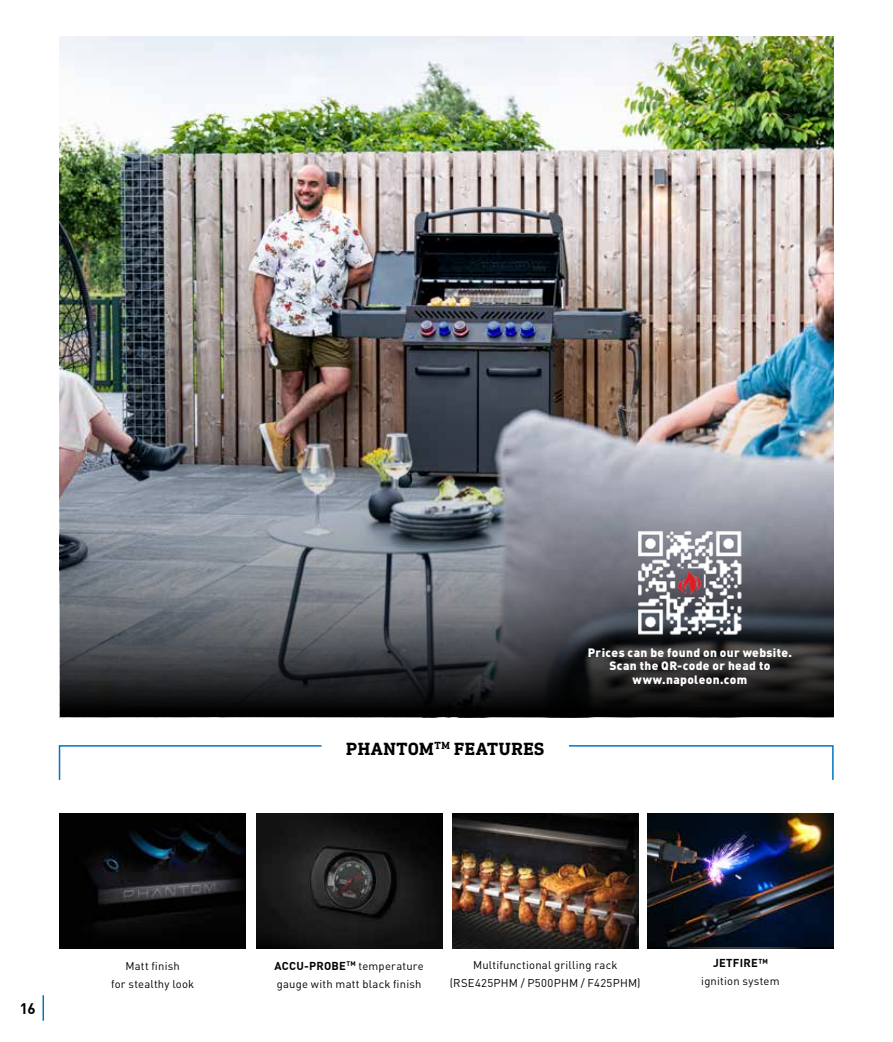
<style>
.page{position:relative;width:893px;height:1042px;background:#fff}
.page>*{position:absolute;margin:0;border:0;box-sizing:border-box;transform-origin:0 0}
.t1{font:700 18px "DIN Next Slab Pro";letter-spacing:.03em;color:#000}
.t2{font:700 15px "DINOT";color:#000}
.t3{font:900 12px/13.5px "DINOT";letter-spacing:.03em;color:#fff;text-align:center}
.t4{font:11.25px/18px "DINOT";letter-spacing:.02em;color:#000;text-align:center}
.t5{font:700 11.25px "DINOT";letter-spacing:.02em;color:#000}
.s1{font-weight:700}
</style>
<div class="page">
<img style="left:60px;top:36px;width:773px;height:681px">
<svg style="left:58px;top:745px;width:264px;height:35px"></svg>
<svg style="left:569px;top:745px;width:265px;height:35px"></svg>
<img style="left:638px;top:531px;width:103px;height:104px">
<svg style="left:43px;top:995px;width:1px;height:25px"></svg>
<img style="left:452px;top:813px;width:186px;height:135px">
<img style="left:256px;top:813px;width:186px;height:135px">
<img style="left:60px;top:813px;width:186px;height:135px">
<img style="left:647px;top:813px;width:187px;height:134px">
<h1 class="t1" style="left:346px;top:738px;width:200px">PHANTOM<sup>TM</sup> FEATURES</h1>
<p class="t3" style="left:588px;top:645px;width:206px">Prices can be found on our website.<br>Scan the QR-code or head to www.napoleon.com</p>
<h2 class="t2" style="left:20px;top:996px;width:17px">16</h2>
<p class="t4" style="left:111px;top:956px;width:85px">Matt finish<br>for stealthy look</p>
<p class="t5" style="left:713px;top:954px;width:56px">JETFIRE™</p>
<p class="t4" style="left:274px;top:956px;width:151px;text-align:left"><span class="s1">ACCU-PROBE</span><sup>TM</sup> temperature gauge with matt black finish</p>
<p class="t4" style="left:450px;top:956px;width:192px">Multifunctional grilling rack (RSE425PHM / P500PHM / F425PHM)</p>
<p class="t4" style="left:701px;top:972px;width:80px">ignition system</p>
</div>
